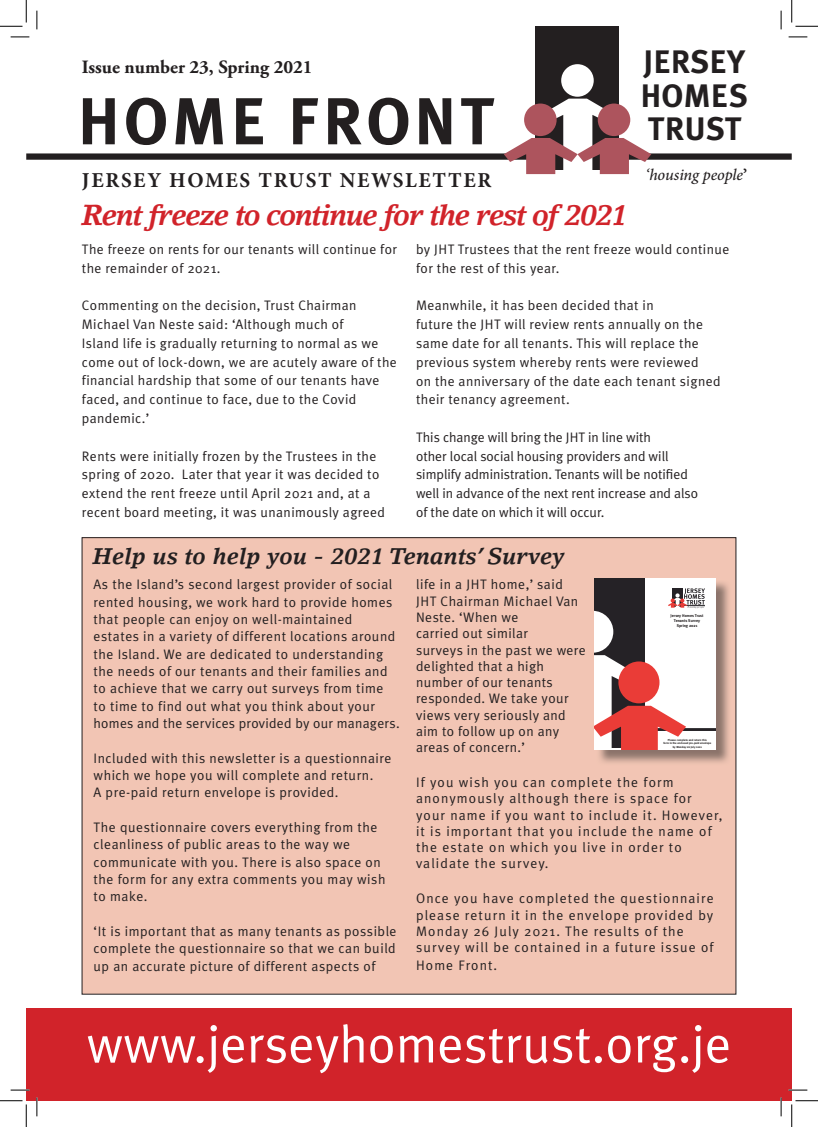
<style>
.page{position:relative;width:818px;height:1127px;background:#fff}
.page>*{position:absolute;margin:0;border:0;box-sizing:border-box;transform-origin:0 0}
.t1{font:66.25px "Meta Plus Bold Caps";letter-spacing:.05em;color:#231f20}
.t2{font:52.5px "Meta Plus Normal";color:#fff}
.t3{font:32.5px/33.8px "Meta Plus Bold Caps";color:#231f20;text-align:justify}
.t4{font:italic 700 28.75px "Lino Letter";letter-spacing:-.05em;color:#d1232a}
.t5{font:italic 700 22.5px "Lino Letter";color:#231f20}
.t6{font:700 21.25px "Minion Pro";letter-spacing:.08em;color:#231f20}
.t7{font:700 18.75px "Adobe Garamond Pro";color:#231f20}
.t8{font:italic 500 16.25px "Minion Pro";letter-spacing:-.01em;color:#231f20}
.t9{font:13.75px/17.2px "Meta Plus Normal";letter-spacing:.03em;color:#231f20}
.t10{font:13.75px/16.2px "Meta Plus Normal";letter-spacing:.08em;color:#231f20}
.t11{font:13.75px/18.8px "Meta Plus Normal";color:#231f20}
.t12{font:700 4px/4.9px "Meta Plus";color:#231f20;text-align:center}
.t13{font:700 2.88px/3.5px "Meta Plus";color:#231f20;text-align:center}
.s1{font-weight:700;font-style:normal}
</style>
<div class="page">
<div style="left:82px;top:537px;width:654px;height:456px;background:#f2c5b4"></div>
<div style="left:26px;top:153px;width:766px;height:7px;background:#231f20"></div>
<div style="left:535px;top:26px;width:84px;height:144px;background:#231f20"></div>
<svg style="left:504px;top:99px;width:147px;height:76px"></svg>
<div style="left:598px;top:103px;width:32px;height:33px;background:#ad545d;border-radius:50%"></div>
<div style="left:561px;top:64px;width:33px;height:33px;background:#fff;border-radius:50%"></div>
<div style="left:26px;top:1008px;width:766px;height:92px;background:#d1232a"></div>
<img style="left:596px;top:580px;width:133px;height:183px">
<svg style="left:595px;top:578px;width:120px;height:171px;background:#ccacac"></svg>
<svg style="left:11px;top:36px;width:18px;height:2px"></svg>
<svg style="left:788px;top:36px;width:19px;height:2px"></svg>
<svg style="left:11px;top:1089px;width:18px;height:1px"></svg>
<svg style="left:788px;top:1089px;width:19px;height:1px"></svg>
<svg style="left:36px;top:11px;width:2px;height:18px"></svg>
<svg style="left:36px;top:1097px;width:2px;height:18px"></svg>
<svg style="left:780px;top:11px;width:2px;height:18px"></svg>
<svg style="left:780px;top:1097px;width:2px;height:18px"></svg>
<svg style="left:0;top:0;width:27px;height:27px"></svg>
<svg style="left:0;top:1100px;width:27px;height:26px"></svg>
<svg style="left:791px;top:0;width:27px;height:27px"></svg>
<svg style="left:791px;top:1100px;width:27px;height:26px"></svg>
<h3 class="t7" style="left:82px;top:56px;width:232px">Issue number 23, Spring 2021</h3>
<h1 class="t1" style="left:77px;top:83px;width:419px">HOME FRONT</h1>
<h3 class="t3" style="left:640px;top:45px;width:109px">JERSEY HOMES TRUST</h3>
<h3 class="t6" style="left:82px;top:165px;width:411px">JERSEY HOMES TRUST NEWSLETTER</h3>
<p class="t8" style="left:645px;top:163px;width:103px">‘housing people<span class="s1">’</span></p>
<h3 class="t4" style="left:82px;top:197px;width:548px">Rent freeze to continue for the rest of 2021</h3>
<p class="t9" style="left:82px;top:240px;width:317px;line-height:18.8px">The freeze on rents for our tenants will continue for the remainder of 2021.</p>
<p class="t9" style="left:82px;top:296px;width:317px;line-height:18.8px">Commenting on the decision, Trust Chairman Michael Van Neste said: ‘Although much of<br>Island life is gradually returning to normal as we come out of lock-down, we are acutely aware of the financial hardship that some of our tenants have faced, and continue to face, due to the Covid pandemic.’</p>
<p class="t9" style="left:82px;top:446px;width:305px;line-height:18.8px">Rents were initially frozen by the Trustees in the spring of 2020. Later that year it was decided to extend the rent freeze until April 2021 and, at a recent board meeting, it was unanimously agreed</p>
<p class="t9" style="left:416px;top:240px;width:315px;line-height:18.8px">by JHT Trustees that the rent freeze would continue for the rest of this year.</p>
<p class="t9" style="left:416px;top:296px;width:306px;line-height:18.8px">Meanwhile, it has been decided that in<br>future the JHT will review rents annually on the same date for all tenants. This will replace the previous system whereby rents were reviewed<br>on the anniversary of the date each tenant signed their tenancy agreement.</p>
<p class="t11" style="left:416px;top:427px;width:284px">This change will bring the JHT in line with<br>other local social housing providers and will simplify administration. Tenants will be notified well in advance of the next rent increase and also of the date on which it will occur.</p>
<h3 class="t5" style="left:93px;top:543px;width:474px">Help us to help you - 2021 Tenants’ Survey</h3>
<p class="t9" style="left:94px;top:575px;width:308px">As the Island’s second largest provider of social rented housing, we work hard to provide homes that people can enjoy on well-maintained estates in a variety of different locations around the Island. We are dedicated to understanding the needs of our tenants and their families and to achieve that we carry out surveys from time<br>to time to find out what you think about your homes and the services provided by our managers.</p>
<p class="t9" style="left:94px;top:749px;width:299px">Included with this newsletter is a questionnaire which we hope you will complete and return.<br>A pre-paid return envelope is provided.</p>
<p class="t9" style="left:94px;top:818px;width:293px">The questionnaire covers everything from the cleanliness of public areas to the way we communicate with you. There is also space on the form for any extra comments you may wish to make.</p>
<p class="t9" style="left:94px;top:922px;width:304px;text-align:justify">‘It is important that as many tenants as possible complete the questionnaire so that we can build up an accurate picture of different aspects of</p>
<p class="t9" style="left:416px;top:576px;width:171px;line-height:16.2px">life in a JHT home,’ said<br>JHT Chairman Michael Van<br>Neste. ‘When we<br>carried out similar<br>surveys in the past we were delighted that a high number of our tenants responded. We take your views very seriously and aim to follow up on any areas of concern.’</p>
<p class="t10" style="left:416px;top:773px;width:308px">If you wish you can complete the form anonymously although there is space for your name if you want to include it. However, it is important that you include the name of the estate on which you live in order to validate the survey.</p>
<p class="t10" style="left:416px;top:890px;width:299px">Once you have completed the questionnaire please return it in the envelope provided by Monday 26 July 2021. The results of the survey will be contained in a future issue of Home Front.</p>
<p class="t12" style="left:671px;top:613px;width:34px">Jersey Homes Trust<br>Tenants Survey<br>Spring 2021</p>
<p class="t13" style="left:663px;top:737px;width:49px">Please complete and return this<br>form in the enclosed pre-paid envelope by Monday 26 July 2021</p>
<h2 class="t2" style="left:87px;top:1013px;width:646px">www.jerseyhomestrust.org.je</h2>
</div>
